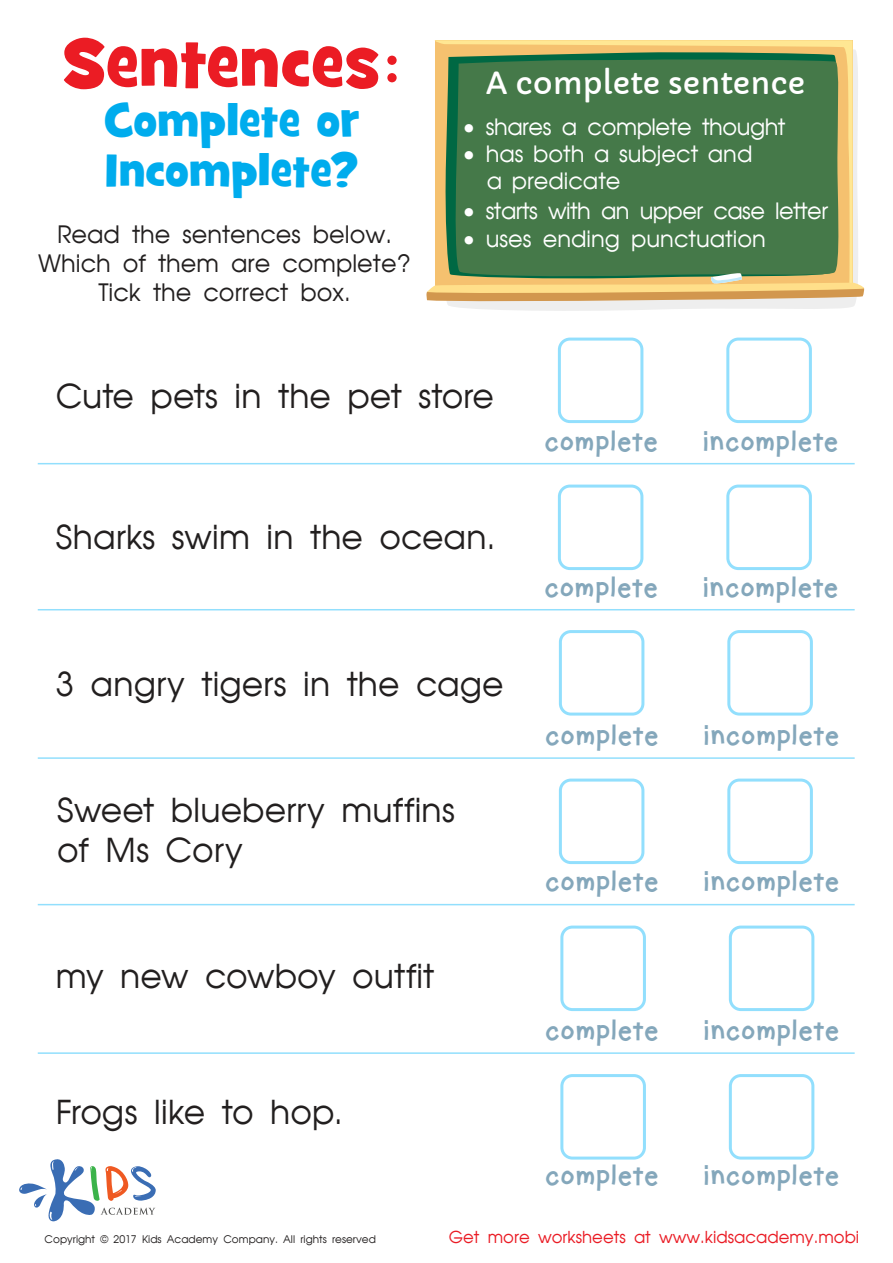
<style>
.page{position:relative;width:893px;height:1263px;background:#fff}
.page>*{position:absolute;margin:0;border:0;box-sizing:border-box;transform-origin:0 0}
.t1{font:69.75px "Grilled Cheese BTN";letter-spacing:.025em;color:#eb1c24}
.t2{font:45.9px/49.7px "Grilled Cheese BTN";letter-spacing:.015em;color:#00aced}
.t3{font:33px/39.6px "AG Avant Garde Cyr";color:#221f1f}
.t4{font:30px "Capriola";color:#fff}
.t5{font:28.5px "crayon kids";letter-spacing:-.005em;color:#84a7bb}
.t6{font:24px/28.8px "AG Avant Garde Cyr";color:#221f1f;text-align:center}
.t7{font:22.5px/27px "AG Avant Garde Cyr";letter-spacing:-.01em;color:#fff}
.t8{font:16.5px "AG Avant Garde Cyr";color:#ea1b24}
.t9{font:10.5px "AG Avant Garde Cyr";color:#221f1f}
</style>
<div class="page">
<hr style="left:38px;top:463px;width:816px;height:1px;background:#92dffd">
<hr style="left:38px;top:609px;width:816px;height:1px;background:#92dffd">
<hr style="left:38px;top:757px;width:816px;height:2px;background:#92dffd">
<hr style="left:38px;top:904px;width:816px;height:1px;background:#92dffd">
<hr style="left:38px;top:1052px;width:816px;height:2px;background:#92dffd">
<div style="left:558px;top:338px;width:85px;height:85px;border:3px solid #92dffd;border-radius:10px"></div>
<div style="left:726px;top:338px;width:85px;height:85px;border:3px solid #92dffd;border-radius:10px"></div>
<div style="left:558px;top:485px;width:85px;height:85px;border:3px solid #92dffd;border-radius:10px"></div>
<div style="left:726px;top:485px;width:85px;height:85px;border:3px solid #92dffd;border-radius:10px"></div>
<div style="left:559px;top:630px;width:85px;height:86px;border:3px solid #92dffd;border-radius:10px"></div>
<div style="left:727px;top:630px;width:85px;height:86px;border:3px solid #92dffd;border-radius:10px"></div>
<div style="left:559px;top:779px;width:85px;height:85px;border:3px solid #92dffd;border-radius:10px"></div>
<div style="left:727px;top:779px;width:85px;height:85px;border:3px solid #92dffd;border-radius:10px"></div>
<div style="left:560px;top:926px;width:86px;height:85px;border:3px solid #92dffd;border-radius:10px"></div>
<div style="left:728px;top:926px;width:86px;height:85px;border:3px solid #92dffd;border-radius:10px"></div>
<div style="left:560px;top:1074px;width:86px;height:86px;border:3px solid #92dffd;border-radius:10px"></div>
<div style="left:728px;top:1074px;width:86px;height:86px;border:3px solid #92dffd;border-radius:10px"></div>
<div style="left:387px;top:56px;width:9px;height:9px;background:#eb1c24;border-radius:50%"></div>
<div style="left:387px;top:73px;width:9px;height:9px;background:#eb1c24;border-radius:50%"></div>
<svg style="left:447px;top:47px;width:411px;height:264px;fill:#eee"></svg>
<svg style="left:435px;top:40px;width:417px;height:232px;background:#f8cc7a"></svg>
<svg style="left:444px;top:51px;width:396px;height:221px;background:#538652"></svg>
<div style="left:455px;top:58px;width:386px;height:214px;background:#457949"></div>
<svg style="left:426px;top:272px;width:438px;height:31px;background:#d2b97a"></svg>
<svg style="left:19px;top:1159px;width:137px;height:63px"></svg>
<h1 class="t1" style="left:62px;top:17px;width:319px">Sentences</h1>
<h2 class="t2" style="left:104px;top:98px;width:256px">Complete or<br>Incomplete?</h2>
<p class="t6" style="left:38px;top:220px;width:374px">Read the sentences below.<br>Which of them are complete?<br>Tick the correct box.</p>
<p class="t4" style="left:485px;top:65px;width:321px">A complete sentence</p>
<p class="t7" style="left:462px;top:113px;width:325px">• shares a complete thought</p>
<p class="t7" style="left:487px;top:140px;width:267px;text-indent:-25px">• has both a subject and a predicate</p>
<p class="t7" style="left:462px;top:197px;width:367px">• starts with an upper case letter</p>
<p class="t7" style="left:462px;top:226px;width:305px">• uses ending punctuation</p>
<p class="t3" style="left:56px;top:377px;width:439px">Cute pets in the pet store</p>
<p class="t3" style="left:56px;top:517px;width:441px">Sharks swim in the ocean.</p>
<p class="t3" style="left:56px;top:665px;width:449px">3 angry tigers in the cage</p>
<p class="t3" style="left:57px;top:791px;width:399px">Sweet blueberry muffins of Ms Cory</p>
<p class="t3" style="left:56px;top:957px;width:380px">my new cowboy outfit</p>
<p class="t3" style="left:56px;top:1092px;width:288px">Frogs like to hop.</p>
<p class="t5" style="left:544px;top:429px;width:115px">complete</p>
<p class="t5" style="left:702px;top:429px;width:137px">incomplete</p>
<p class="t5" style="left:544px;top:576px;width:115px">complete</p>
<p class="t5" style="left:702px;top:576px;width:137px">incomplete</p>
<p class="t5" style="left:545px;top:723px;width:115px">complete</p>
<p class="t5" style="left:703px;top:723px;width:137px">incomplete</p>
<p class="t5" style="left:545px;top:870px;width:115px">complete</p>
<p class="t5" style="left:703px;top:870px;width:137px">incomplete</p>
<p class="t5" style="left:545px;top:1019px;width:115px">complete</p>
<p class="t5" style="left:703px;top:1019px;width:137px">incomplete</p>
<p class="t5" style="left:545px;top:1164px;width:115px">complete</p>
<p class="t5" style="left:703px;top:1164px;width:137px">incomplete</p>
<p class="t9" style="left:45px;top:1233px;width:333px">Copyright © 2017 Kids Academy Company. All rights reserved</p>
<p class="t8" style="left:449px;top:1228px;width:412px">Get more worksheets at www.kidsacademy.mobi</p>
</div>
